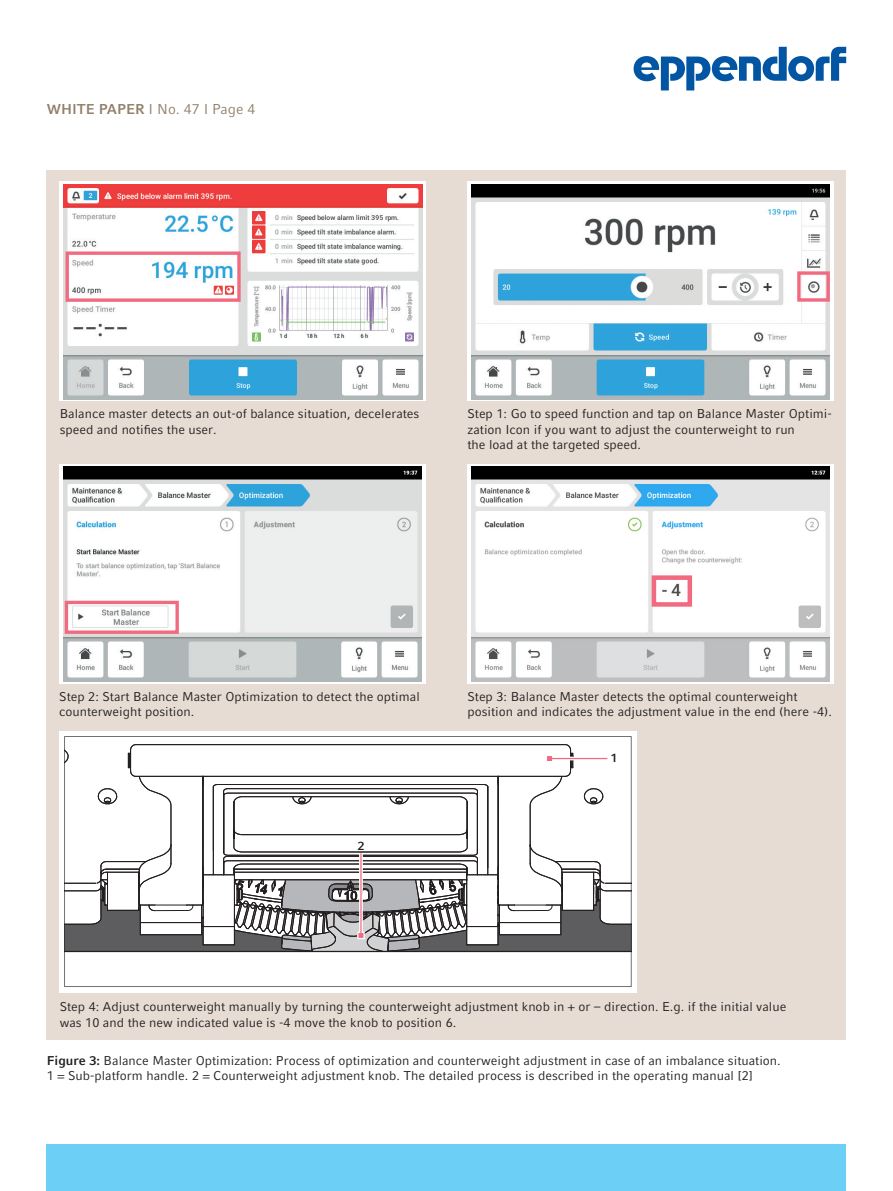
<style>
.page{position:relative;width:893px;height:1191px;background:#fff}
.page>*{position:absolute;margin:0;border:0;box-sizing:border-box;transform-origin:0 0}
.t1{font:14.25px "Compatil Factfor Eppendorf";color:#93806b}
.t2{font:12.75px/15.3px "Compatil Factfor Eppendorf";color:#231f20}
.t3{font:700 11.85px "Compatil Factfor Eppendorf";color:#231f20}
.s1{font-weight:700}
</style>
<div class="page">
<div style="left:47px;top:1144px;width:799px;height:47px;background:#6bcff6"></div>
<svg style="left:634px;top:47px;width:212px;height:43px"></svg>
<div style="left:47px;top:170px;width:799px;height:869px;background:#e6dcd4"></div>
<svg style="left:60px;top:181px;width:366px;height:220px;background:#f1dfdf"></svg>
<img style="left:64px;top:185px;width:358px;height:214px">
<div style="left:66px;top:251px;width:175px;height:51px;border:3px solid #f16a80"></div>
<div style="left:59px;top:463px;width:367px;height:220px;background:linear-gradient(to right,#fff,#fff)"></div>
<img style="left:63px;top:467px;width:359px;height:215px">
<div style="left:65px;top:601px;width:114px;height:33px;border:3px solid #f16a80"></div>
<svg style="left:467px;top:181px;width:367px;height:220px;background:#f1f2f2"></svg>
<img style="left:472px;top:184px;width:357px;height:215px">
<div style="left:797px;top:271px;width:33px;height:31px;border:3px solid #f16a80"></div>
<svg style="left:467px;top:464px;width:367px;height:219px;background:#e1e1e1"></svg>
<img style="left:472px;top:467px;width:358px;height:215px">
<div style="left:59px;top:731px;width:578px;height:262px;background:#fff"></div>
<svg style="left:64px;top:736px;width:567px;height:251px"></svg>
<hr style="left:552px;top:758px;width:55px;height:1px;background:#f16a80">
<div style="left:652px;top:575px;width:40px;height:31px;border:4px solid #f16a80"></div>
<p class="t1" style="left:47px;top:100px;width:210px"><span class="s1">WHITE PAPER</span> I No. 47 I Page 4</p>
<p class="t2" style="left:60px;top:406px;width:361px">Balance master detects an out-of balance situation, decelerates speed and notifies the user.</p>
<p class="t2" style="left:467px;top:406px;width:366px">Step 1: Go to speed function and tap on Balance Master Optimi&shy;zation Icon if you want to adjust the counterweight to run<br>the load at the targeted speed.</p>
<p class="t2" style="left:59px;top:688px;width:362px">Step 2: Start Balance Master Optimization to detect the optimal counterweight position.</p>
<p class="t3" style="left:358px;top:838px;width:8px">2</p>
<p class="t2" style="left:467px;top:688px;width:366px">Step 3: Balance Master detects the optimal counterweight position and indicates the adjustment value in the end (here -4).</p>
<p class="t3" style="left:611px;top:751px;width:8px">1</p>
<p class="t2" style="left:60px;top:999px;width:728px">Step 4: Adjust counterweight manually by turning the counterweight adjustment knob in + or – direction. E.g. if the initial value was 10 and the new indicated value is -4 move the knob to position 6.</p>
<p class="t2" style="left:47px;top:1053px;width:735px"><span class="s1">Figure 3:</span> Balance Master Optimization: Process of optimization and counterweight adjustment in case of an imbalance situation.<br>1 = Sub-platform handle. 2 = Counterweight adjustment knob. The detailed process is described in the operating manual [2]</p>
</div>
